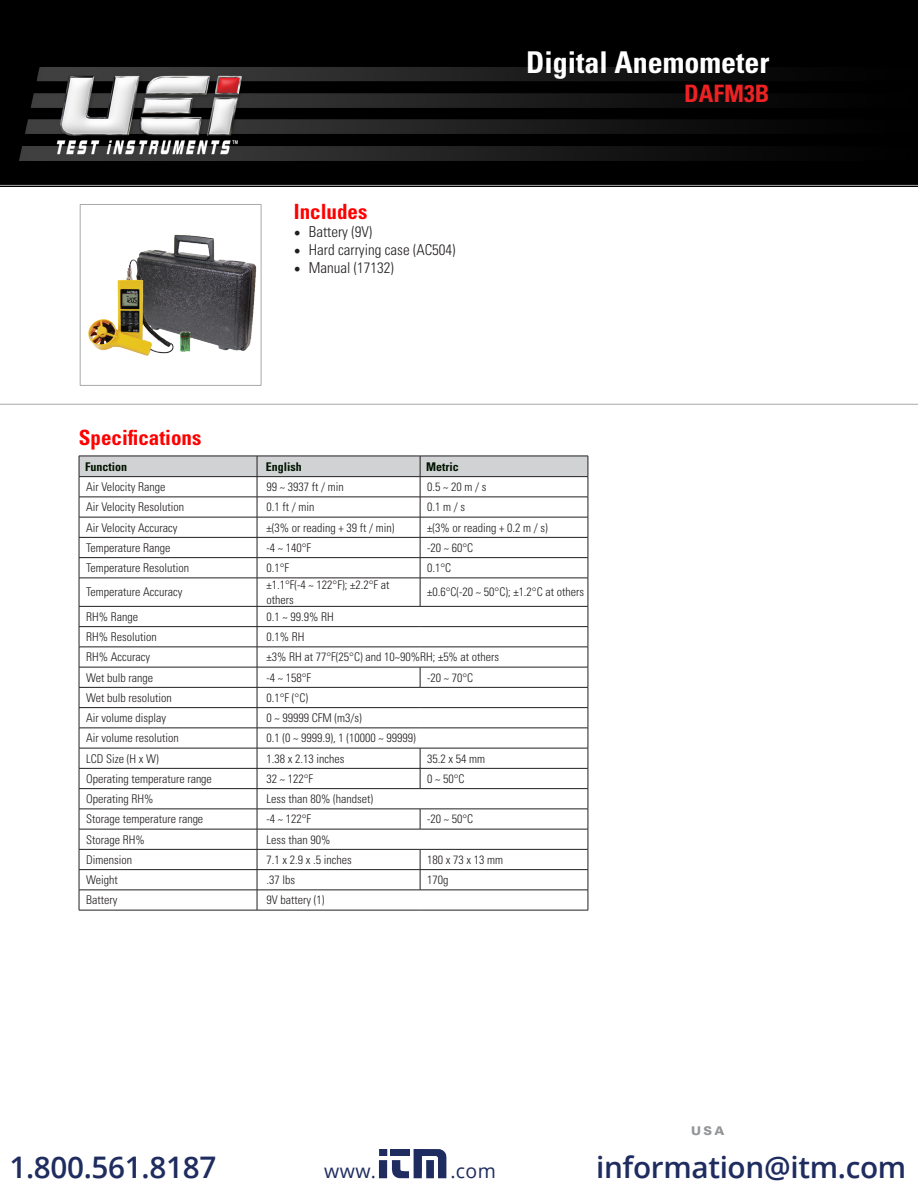
<style>
.page{position:relative;width:918px;height:1188px;background:#fff}
.page>*{position:absolute;margin:0;border:0;box-sizing:border-box;transform-origin:0 0}
.t1{font:700 condensed 30px "Univers LT Std";color:#fff}
.t2{font:600 29.7px "Open Sans";letter-spacing:-.01em;color:#1e2c5f}
.t3{font:700 condensed 24px "Univers LT Std";color:#ee2123}
.t4{font:700 condensed 21px "Univers LT Std";color:#f00}
.t5{font:19.5px "Open Sans";letter-spacing:.02em;color:#1e2c5f}
.t6{font:300 condensed 15px "Univers LT Std";color:#231f20}
.t7{font:300 condensed 12px/14.4px "Univers LT Std";color:#231f20}
.t8{font:700 condensed 12px "Univers LT Std";color:#001400}
.s1{font-family:"Minion Pro";font-weight:400;font-stretch:normal;font-size:18px}
</style>
<div class="page">
<img style="left:0;top:0;width:918px;height:187px">
<svg style="left:79px;top:456px;width:510px;height:454px"></svg>
<hr style="left:79px;top:910px;width:178px;height:1px;background:#231f20">
<hr style="left:257px;top:910px;width:163px;height:1px;background:#231f20">
<hr style="left:420px;top:910px;width:168px;height:1px;background:#231f20">
<img style="left:88px;top:234px;width:169px;height:122px">
<div style="left:80px;top:204px;width:181px;height:182px;border:1px solid #a8a9ad"></div>
<hr style="left:0;top:185px;width:918px;height:1px;background:#a8a9ad">
<hr style="left:0;top:404px;width:918px;height:1px;background:#a8a9ad">
<div style="left:379px;top:1149px;width:8px;height:7px;background:#1e2c5f"></div>
<div style="left:379px;top:1160px;width:8px;height:18px;background:#1e2c5f"></div>
<svg style="left:391px;top:1149px;width:55px;height:29px"></svg>
<p class="t4" style="left:79px;top:425px;width:124px">Specifications</p>
<p class="t4" style="left:294px;top:199px;width:75px">Includes</p>
<p class="t6" style="left:294px;top:223px;width:80px"><span class="s1">•</span> Battery (9V)</p>
<p class="t6" style="left:294px;top:241px;width:163px"><span class="s1">•</span> Hard carrying case (AC504)</p>
<p class="t6" style="left:294px;top:259px;width:101px"><span class="s1">•</span> Manual (17132)</p>
<p class="t1" style="left:526px;top:44px;width:245px">Digital Anemometer</p>
<p class="t3" style="left:684px;top:79px;width:87px">DAFM3B</p>
<p class="t8" style="left:85px;top:459px;width:43px">Function</p>
<p class="t8" style="left:266px;top:459px;width:37px">English</p>
<p class="t8" style="left:426px;top:459px;width:34px">Metric</p>
<p class="t7" style="left:86px;top:480px;width:81px">Air Velocity Range</p>
<p class="t7" style="left:266px;top:480px;width:79px">99 ~ 3937 ft / min</p>
<p class="t7" style="left:427px;top:480px;width:61px">0.5 ~ 20 m / s</p>
<p class="t7" style="left:86px;top:500px;width:100px">Air Velocity Resolution</p>
<p class="t7" style="left:266px;top:500px;width:49px">0.1 ft / min</p>
<p class="t7" style="left:427px;top:500px;width:39px">0.1 m / s</p>
<p class="t7" style="left:86px;top:520px;width:93px">Air Velocity Accuracy</p>
<p class="t7" style="left:266px;top:520px;width:129px">±(3% or reading + 39 ft / min)</p>
<p class="t7" style="left:427px;top:520px;width:122px">±(3% or reading + 0.2 m / s)</p>
<p class="t7" style="left:86px;top:540px;width:86px">Temperature Range</p>
<p class="t7" style="left:266px;top:540px;width:46px">-4 ~ 140°F</p>
<p class="t7" style="left:427px;top:540px;width:48px">-20 ~ 60°C</p>
<p class="t7" style="left:86px;top:561px;width:105px">Temperature Resolution</p>
<p class="t7" style="left:266px;top:561px;width:24px">0.1°F</p>
<p class="t7" style="left:427px;top:561px;width:26px">0.1°C</p>
<p class="t7" style="left:86px;top:585px;width:98px">Temperature Accuracy</p>
<p class="t7" style="left:266px;top:578px;width:124px">±1.1°F(-4 ~ 122°F); ±2.2°F at others</p>
<p class="t7" style="left:427px;top:585px;width:158px">±0.6°C(-20 ~ 50°C); ±1.2°C at others</p>
<p class="t7" style="left:86px;top:609px;width:53px">RH% Range</p>
<p class="t7" style="left:266px;top:609px;width:69px">0.1 ~ 99.9% RH</p>
<p class="t7" style="left:86px;top:630px;width:72px">RH% Resolution</p>
<p class="t7" style="left:266px;top:630px;width:39px">0.1% RH</p>
<p class="t7" style="left:86px;top:650px;width:66px">RH% Accuracy</p>
<p class="t7" style="left:266px;top:650px;width:234px">±3% RH at 77°F(25°C) and 10~90%RH; ±5% at others</p>
<p class="t7" style="left:86px;top:670px;width:69px">Wet bulb range</p>
<p class="t7" style="left:266px;top:670px;width:46px">-4 ~ 158°F</p>
<p class="t7" style="left:427px;top:670px;width:48px">-20 ~ 70°C</p>
<p class="t7" style="left:86px;top:690px;width:87px">Wet bulb resolution</p>
<p class="t7" style="left:266px;top:690px;width:43px">0.1°F (°C)</p>
<p class="t7" style="left:86px;top:711px;width:81px">Air volume display</p>
<p class="t7" style="left:266px;top:711px;width:97px">0 ~ 99999 CFM (m3/s)</p>
<p class="t7" style="left:86px;top:731px;width:94px">Air volume resolution</p>
<p class="t7" style="left:266px;top:731px;width:151px">0.1 (0 ~ 9999.9), 1 (10000 ~ 99999)</p>
<p class="t7" style="left:86px;top:751px;width:74px">LCD Size (H x W)</p>
<p class="t7" style="left:266px;top:751px;width:79px">1.38 x 2.13 inches</p>
<p class="t7" style="left:427px;top:751px;width:59px">35.2 x 54 mm</p>
<p class="t7" style="left:86px;top:771px;width:127px">Operating temperature range</p>
<p class="t7" style="left:266px;top:771px;width:48px">32 ~ 122°F</p>
<p class="t7" style="left:427px;top:771px;width:39px">0 ~ 50°C</p>
<p class="t7" style="left:86px;top:792px;width:69px">Operating RH%</p>
<p class="t7" style="left:266px;top:792px;width:108px">Less than 80% (handset)</p>
<p class="t7" style="left:86px;top:812px;width:119px">Storage temperature range</p>
<p class="t7" style="left:266px;top:812px;width:46px">-4 ~ 122°F</p>
<p class="t7" style="left:427px;top:812px;width:48px">-20 ~ 50°C</p>
<p class="t7" style="left:86px;top:832px;width:60px">Storage RH%</p>
<p class="t7" style="left:266px;top:832px;width:65px">Less than 90%</p>
<p class="t7" style="left:86px;top:852px;width:47px">Dimension</p>
<p class="t7" style="left:266px;top:852px;width:87px">7.1 x 2.9 x .5 inches</p>
<p class="t7" style="left:427px;top:852px;width:77px">180 x 73 x 13 mm</p>
<p class="t7" style="left:86px;top:873px;width:33px">Weight</p>
<p class="t7" style="left:266px;top:873px;width:30px">.37 lbs</p>
<p class="t7" style="left:427px;top:873px;width:23px">170g</p>
<p class="t7" style="left:86px;top:893px;width:33px">Battery</p>
<p class="t7" style="left:266px;top:893px;width:59px">9V battery (1)</p>
<h2 class="t2" style="left:9px;top:1147px;width:208px">1.800.561.8187</h2>
<h3 class="t5" style="left:324px;top:1158px;width:53px">www.</h3>
<h3 class="t5" style="left:450px;top:1158px;width:47px">.com</h3>
<h2 class="t2" style="left:596px;top:1147px;width:312px">information@itm.com</h2>
</div>
